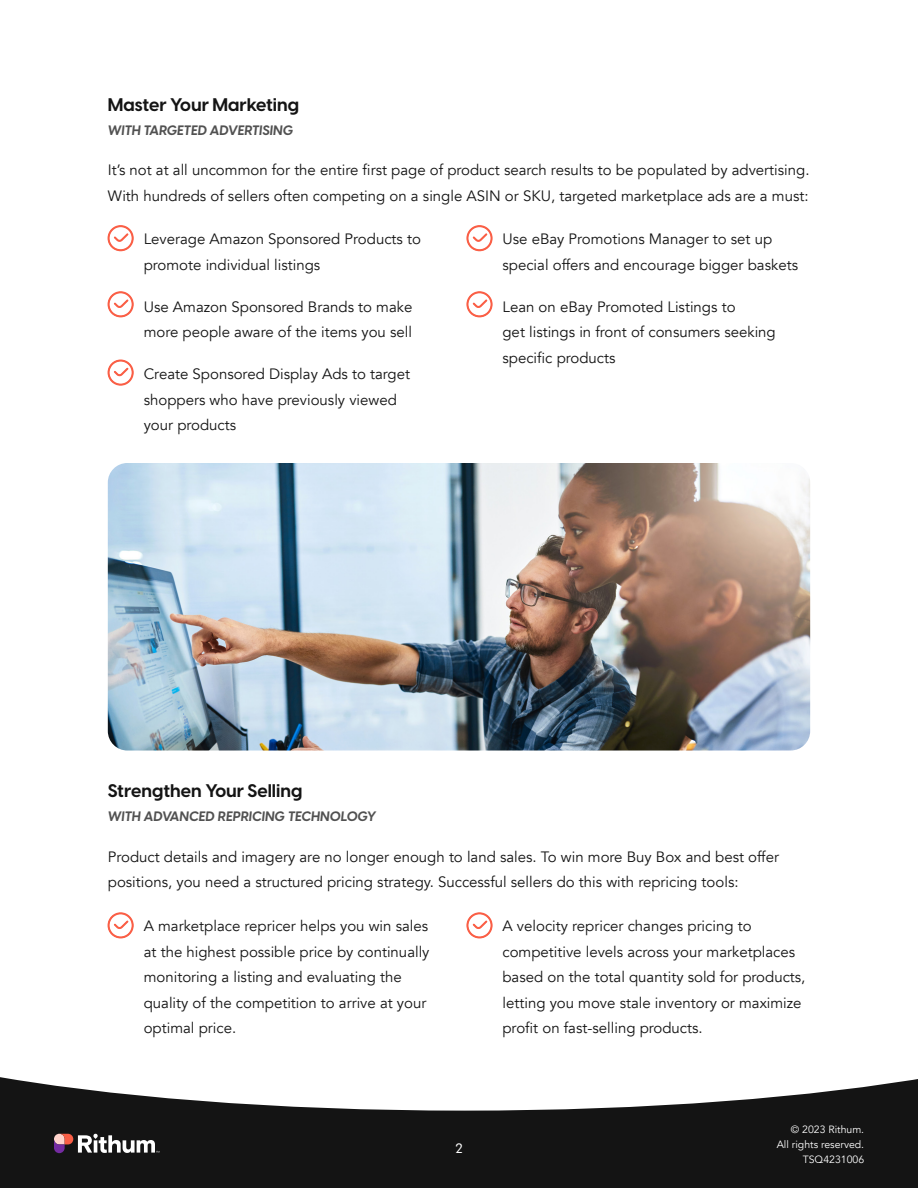
<style>
.page{position:relative;width:918px;height:1188px;background:#fff}
.page>*{position:absolute;margin:0;border:0;box-sizing:border-box;transform-origin:0 0}
.H3_-_Slim_Bottom_Spacing{font:700 18px "Visby CF";color:#141414}
.Blank_Bullet_List_1{font:15px/25.5px "Avenir";color:#141414}
.Body_Copy{font:15px/25.5px "Avenir";color:#141414}
.t1{font:italic 700 13.5px "Visby CF";color:#515151}
.t2{font:500 13.5px "Visby CF";color:#fff}
.t3{font:10.5px/15px "Avenir";color:#fff;text-align:right}
</style>
<div class="page">
<svg style="left:0;top:1077px;width:918px;height:111px;fill:#141414"></svg>
<svg style="left:54px;top:1134px;width:105px;height:19px"></svg>
<img style="left:108px;top:463px;width:702px;height:288px">
<svg style="left:108px;top:225px;width:26px;height:26px"></svg>
<svg style="left:467px;top:225px;width:25px;height:26px"></svg>
<svg style="left:108px;top:291px;width:26px;height:26px"></svg>
<svg style="left:467px;top:291px;width:25px;height:26px"></svg>
<svg style="left:108px;top:360px;width:26px;height:26px"></svg>
<svg style="left:108px;top:912px;width:26px;height:26px"></svg>
<svg style="left:467px;top:912px;width:25px;height:26px"></svg>
<p class="H3_-_Slim_Bottom_Spacing" style="left:108px;top:91px;width:193px">Master Your Marketing</p>
<h5 class="t1" style="left:108px;top:120px;width:187px">WITH TARGETED ADVERTISING</h5>
<p class="Body_Copy" style="left:108px;top:158px;width:703px">It’s not at all uncommon for the entire first page of product search results to be populated by advertising.<br>With hundreds of sellers often competing on a single ASIN or SKU, targeted marketplace ads are a must:</p>
<p class="Blank_Bullet_List_1" style="left:144px;top:226px;width:279px">Leverage Amazon Sponsored Products to promote individual listings</p>
<p class="Blank_Bullet_List_1" style="left:144px;top:294px;width:270px">Use Amazon Sponsored Brands to make more people aware of the items you sell</p>
<p class="Blank_Bullet_List_1" style="left:144px;top:361px;width:268px">Create Sponsored Display Ads to target shoppers who have previously viewed your products</p>
<p class="Blank_Bullet_List_1" style="left:502px;top:226px;width:297px">Use eBay Promotions Manager to set up special offers and encourage bigger baskets</p>
<p class="Blank_Bullet_List_1" style="left:502px;top:294px;width:275px">Lean on eBay Promoted Listings to<br>get listings in front of consumers seeking specific products</p>
<p class="H3_-_Slim_Bottom_Spacing" style="left:108px;top:777px;width:196px">Strengthen Your Selling</p>
<h5 class="t1" style="left:108px;top:806px;width:270px">WITH ADVANCED REPRICING TECHNOLOGY</h5>
<p class="Body_Copy" style="left:108px;top:844px;width:673px">Product details and imagery are no longer enough to land sales. To win more Buy Box and best offer positions, you need a structured pricing strategy. Successful sellers do this with repricing tools:</p>
<p class="Blank_Bullet_List_1" style="left:144px;top:914px;width:287px">A marketplace repricer helps you win sales at the highest possible price by continually monitoring a listing and evaluating the quality of the competition to arrive at your optimal price.</p>
<p class="t2" style="left:455px;top:1138px;width:9px">2</p>
<p class="Blank_Bullet_List_1" style="left:502px;top:914px;width:304px">A velocity repricer changes pricing to competitive levels across your marketplaces based on the total quantity sold for products, letting you move stale inventory or maximize profit on fast-selling products.</p>
<p class="t3" style="left:777px;top:1122px;width:89px">© 2023 Rithum.<br>All rights reserved.<br>TSQ4231006</p>
</div>
